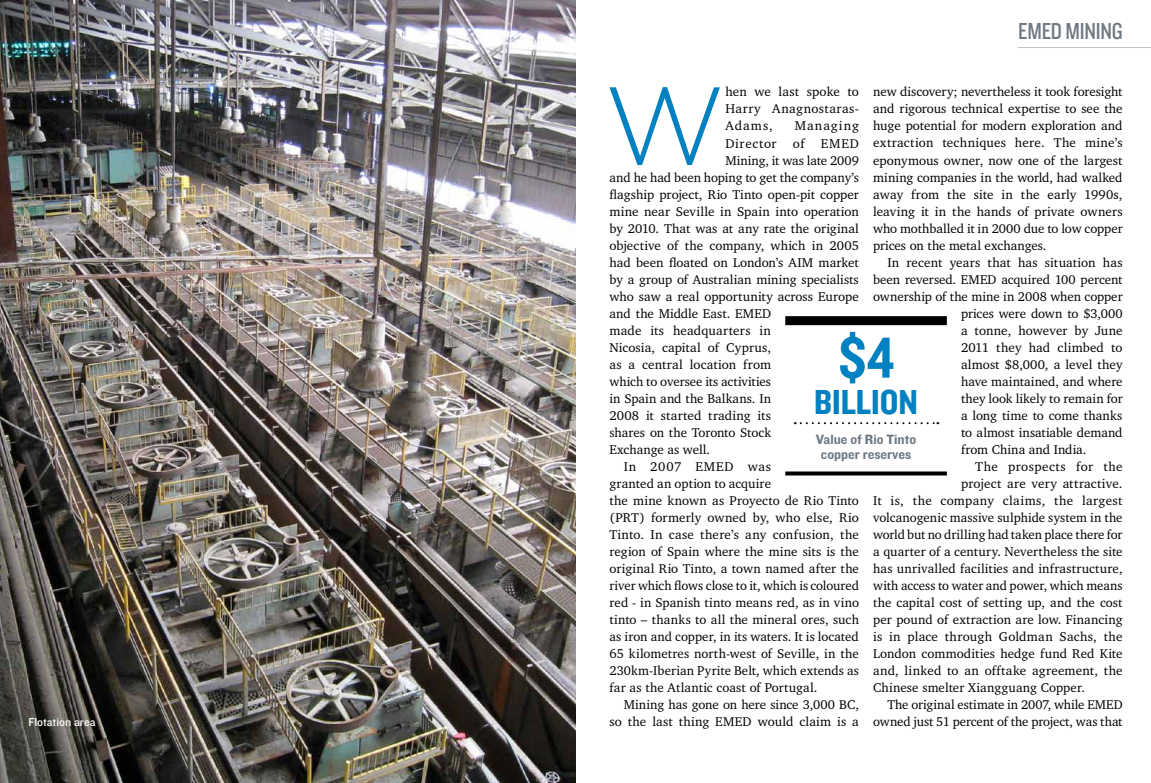
<style>
.page{position:relative;width:1151px;height:783px;background:#fff}
.page>*{position:absolute;margin:0;border:0;box-sizing:border-box;transform-origin:0 0}
.t1{font:300 110.1px "Gotham HTF";color:#0081c1}
.t2{font:60px "Knockout HTF50 Welterweight";color:#0081c1}
.t3{font:36px "Knockout HTF50 Welterweight";color:#0081c1}
.t4{font:24px "Knockout HTF29 Junior Liteweight";letter-spacing:-.01em;color:#6f7983}
.t5{font:14px/15px "Knockout HTF51 Middleweight";color:#6f7983;text-align:center}
.t6{font:13px/17px "Charter IT Cby BT";letter-spacing:.005em;color:#000;text-align:justify}
.t7{font:13px "Charter IT Cby BT";letter-spacing:.025em;color:#000}
.t8{font:13px "Charter IT Cby BT";letter-spacing:-.015em;color:#000}
.t9{font:13px "Charter IT Cby BT";letter-spacing:.035em;color:#000}
.t10{font:13px "Charter IT Cby BT";letter-spacing:.06em;color:#000}
.t11{font:13px "Charter IT Cby BT";letter-spacing:.075em;color:#000}
.t12{font:13px "Charter IT Cby BT";letter-spacing:.05em;color:#000}
.t13{font:12px "Knockout HTF31 Junior Middlewt";color:#fff}
</style>
<div class="page">
<img style="left:0;top:0;width:575px;height:782px">
<hr style="left:1018px;top:47px;width:133px;height:1px;background:#bbc0c4">
<div style="left:785px;top:316px;width:162px;height:9px;background:#000"></div>
<svg style="left:795px;top:422px;width:143px;height:2px"></svg>
<svg style="left:785px;top:471px;width:162px;height:4px"></svg>
<p class="t13" style="left:28px;top:715px;width:69px">Flotation area</p>
<h3 class="t4" style="left:1018px;top:18px;width:106px">EMED Mining</h3>
<p class="t6" style="left:873px;top:83px;width:251px">new discovery; nevertheless it took foresight and rigorous technical expertise to see the huge potential for modern exploration and extraction techniques here. The mine’s eponymous owner, now one of the largest mining companies in the world, had walked away from the site in the early 1990s, leaving it in the hands of private owners who mothballed it in 2000 due to low copper prices on the metal exchanges.</p>
<p class="t6" style="left:887px;top:253px;width:237px">In recent years that has situation has</p>
<p class="t6" style="left:873px;top:270px;width:251px">been reversed. EMED acquired 100 percent</p>
<p class="t6" style="left:873px;top:287px;width:251px">ownership of the mine in 2008 when copper</p>
<p class="t6" style="left:961px;top:304px;width:163px">prices were down to $3,000</p>
<p class="t6" style="left:961px;top:321px;width:163px">a tonne, however by June</p>
<p class="t6" style="left:961px;top:338px;width:163px">2011 they had climbed to</p>
<p class="t6" style="left:961px;top:355px;width:163px">almost $8,000, a level they</p>
<p class="t6" style="left:961px;top:372px;width:163px">have maintained, and where</p>
<p class="t6" style="left:961px;top:389px;width:163px">they look likely to remain for</p>
<p class="t6" style="left:961px;top:406px;width:163px">a long time to come thanks</p>
<p class="t6" style="left:961px;top:423px;width:163px">to almost insatiable demand</p>
<p class="t6" style="left:961px;top:440px;width:127px">from China and India.</p>
<p class="t9" style="left:975px;top:458px;width:149px">The prospects for the</p>
<p class="t6" style="left:961px;top:474px;width:163px">project are very attractive.</p>
<p class="t7" style="left:873px;top:492px;width:251px">It is, the company claims, the largest</p>
<p class="t6" style="left:873px;top:508px;width:251px">volcanogenic massive sulphide system in the</p>
<p class="t6" style="left:873px;top:525px;width:251px">world but no drilling had taken place there for</p>
<p class="t6" style="left:873px;top:542px;width:251px">a quarter of a century. Nevertheless the site</p>
<p class="t6" style="left:873px;top:559px;width:251px">has unrivalled facilities and infrastructure,</p>
<p class="t6" style="left:873px;top:576px;width:251px">with access to water and power, which means</p>
<p class="t6" style="left:873px;top:593px;width:251px">the capital cost of setting up, and the cost</p>
<p class="t6" style="left:873px;top:610px;width:251px">per pound of extraction are low. Financing</p>
<p class="t6" style="left:873px;top:627px;width:251px">is in place through Goldman Sachs, the</p>
<p class="t6" style="left:873px;top:644px;width:251px">London commodities hedge fund Red Kite</p>
<p class="t6" style="left:873px;top:661px;width:251px">and, linked to an offtake agreement, the</p>
<p class="t6" style="left:873px;top:678px;width:213px">Chinese smelter Xiangguang Copper.</p>
<p class="t6" style="left:887px;top:695px;width:237px">The original estimate in 2007, while EMED</p>
<p class="t6" style="left:873px;top:712px;width:251px">owned just 51 percent of the project, was that</p>
<h1 class="t1" style="left:604px;top:66px;width:123px">W</h1>
<p class="t6" style="left:725px;top:83px;width:135px">hen we last spoke to Harry Anagnostaras-Adams,</p>
<p class="t11" style="left:795px;top:118px;width:66px">Managing</p>
<p class="t12" style="left:725px;top:135px;width:53px">Director</p>
<p class="t6" style="left:793px;top:134px;width:13px">of</p>
<p class="t6" style="left:821px;top:134px;width:40px">EMED</p>
<p class="t6" style="left:725px;top:151px;width:135px">Mining, it was late 2009</p>
<p class="t6" style="left:609px;top:168px;width:251px">and he had been hoping to get the company’s</p>
<p class="t6" style="left:609px;top:185px;width:251px">flagship project, Rio Tinto open-pit copper</p>
<p class="t6" style="left:609px;top:202px;width:251px">mine near Seville in Spain into operation</p>
<p class="t6" style="left:609px;top:219px;width:251px">by 2010. That was at any rate the original</p>
<p class="t6" style="left:609px;top:236px;width:251px">objective of the company, which in 2005</p>
<p class="t6" style="left:609px;top:253px;width:251px">had been floated on London’s AIM market</p>
<p class="t6" style="left:609px;top:270px;width:251px">by a group of Australian mining specialists</p>
<p class="t6" style="left:609px;top:287px;width:251px">who saw a real opportunity across Europe</p>
<p class="t6" style="left:609px;top:304px;width:163px">and the Middle East. EMED</p>
<p class="t6" style="left:609px;top:321px;width:163px">made its headquarters in</p>
<p class="t6" style="left:609px;top:338px;width:163px">Nicosia, capital of Cyprus,</p>
<p class="t6" style="left:609px;top:355px;width:163px">as a central location from</p>
<p class="t6" style="left:609px;top:372px;width:163px">which to oversee its activities</p>
<p class="t6" style="left:609px;top:389px;width:163px">in Spain and the Balkans. In</p>
<p class="t6" style="left:609px;top:406px;width:163px">2008 it started trading its</p>
<p class="t8" style="left:609px;top:424px;width:163px">shares on the Toronto Stock</p>
<p class="t6" style="left:609px;top:440px;width:102px">Exchange as well.</p>
<p class="t10" style="left:624px;top:458px;width:149px">In 2007 EMED was</p>
<p class="t6" style="left:609px;top:474px;width:163px">granted an option to acquire</p>
<p class="t6" style="left:609px;top:491px;width:251px">the mine known as Proyecto de Rio Tinto</p>
<p class="t6" style="left:609px;top:508px;width:251px">(PRT) formerly owned by, who else, Rio</p>
<p class="t6" style="left:609px;top:525px;width:251px">Tinto. In case there’s any confusion, the</p>
<p class="t6" style="left:609px;top:542px;width:251px">region of Spain where the mine sits is the</p>
<p class="t6" style="left:609px;top:559px;width:251px">original Rio Tinto, a town named after the</p>
<p class="t6" style="left:609px;top:576px;width:251px">river which flows close to it, which is coloured</p>
<p class="t6" style="left:609px;top:593px;width:251px">red - in Spanish tinto means red, as in vino</p>
<p class="t6" style="left:609px;top:610px;width:251px">tinto – thanks to all the mineral ores, such</p>
<p class="t6" style="left:609px;top:627px;width:251px">as iron and copper, in its waters. It is located</p>
<p class="t6" style="left:609px;top:644px;width:251px">65 kilometres north-west of Seville, in the</p>
<p class="t6" style="left:609px;top:661px;width:251px">230km-Iberian Pyrite Belt, which extends as</p>
<p class="t6" style="left:609px;top:678px;width:209px">far as the Atlantic coast of Portugal.</p>
<p class="t6" style="left:624px;top:695px;width:237px">Mining has gone on here since 3,000 BC,</p>
<p class="t6" style="left:609px;top:712px;width:251px">so the last thing EMED would claim is a</p>
<h2 class="t2" style="left:838px;top:326px;width:58px">$4</h2>
<h3 class="t3" style="left:814px;top:383px;width:105px">Billion</h3>
<p class="t5" style="left:816px;top:432px;width:102px">Value of Rio Tinto copper reserves</p>
</div>
